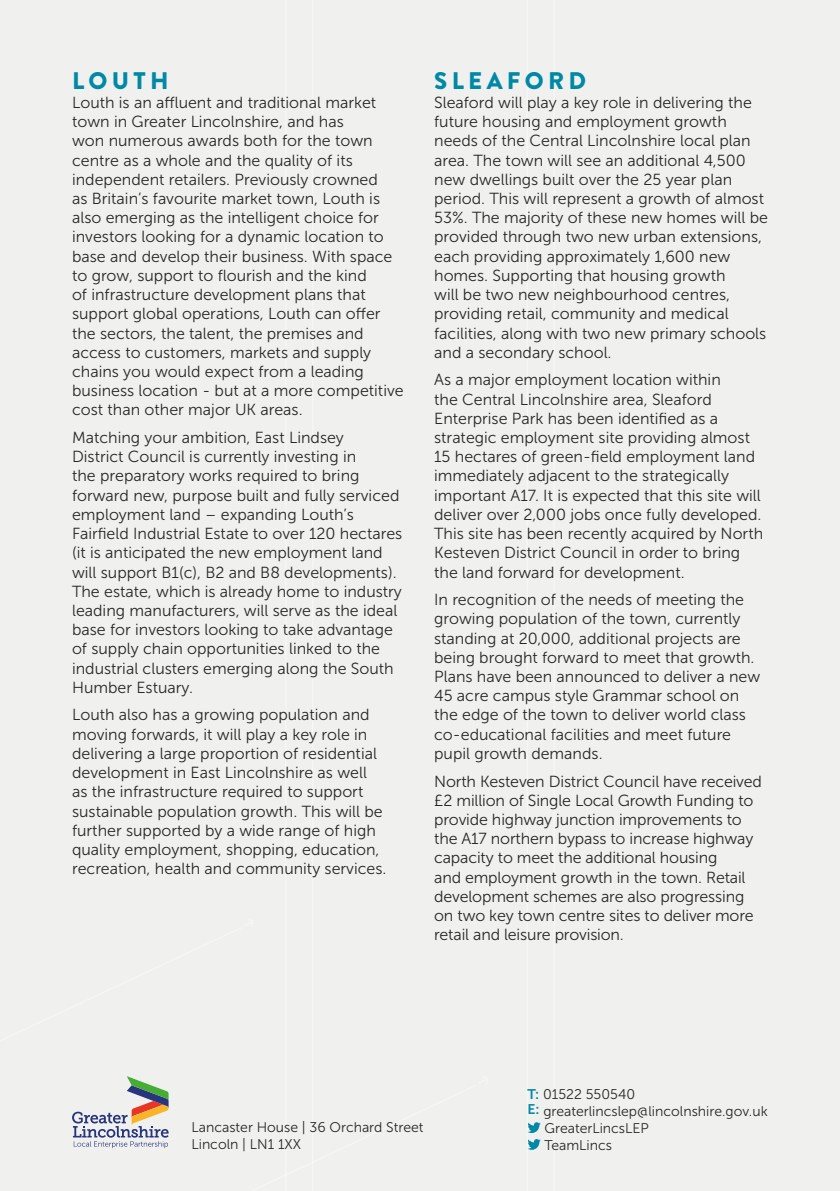
<style>
.page{position:relative;width:840px;height:1191px;background:#fff}
.page>*{position:absolute;margin:0;border:0;box-sizing:border-box;transform-origin:0 0}
.t1{font:900 24px "Brandon Grotesque";letter-spacing:.18em;color:#0089a6}
.t2{font:16px/19.2px "Museo Sans 300";color:#282827}
.t3{font:14px/16.8px "Museo Sans 300";color:#282827}
.s1{font-family:"Museo Sans 700";color:#0089a6}
</style>
<div class="page">
<div style="left:0;top:0;width:839px;height:1191px;background:#f0f0ef"></div>
<svg style="left:528px;top:1122px;width:12px;height:11px"></svg>
<svg style="left:527px;top:1139px;width:13px;height:10px"></svg>
<svg style="left:72px;top:1076px;width:97px;height:73px"></svg>
<h1 class="t1" style="left:72px;top:64px;width:98px">LOUTH</h1>
<p class="t2" style="left:72px;top:93px;width:333px">Louth is an affluent and traditional market town in Greater Lincolnshire, and has<br>won numerous awards both for the town centre as a whole and the quality of its independent retailers. Previously crowned<br>as Britain’s favourite market town, Louth is also emerging as the intelligent choice for investors looking for a dynamic location to base and develop their business. With space to grow, support to flourish and the kind<br>of infrastructure development plans that support global operations, Louth can offer the sectors, the talent, the premises and access to customers, markets and supply chains you would expect from a leading business location - but at a more competitive cost than other major UK areas.</p>
<p class="t2" style="left:72px;top:428px;width:331px">Matching your ambition, East Lindsey<br>District Council is currently investing in<br>the preparatory works required to bring forward new, purpose built and fully serviced employment land – expanding Louth’s Fairfield Industrial Estate to over 120 hectares (it is anticipated the new employment land will support B1(c), B2 and B8 developments).<br>The estate, which is already home to industry leading manufacturers, will serve as the ideal base for investors looking to take advantage of supply chain opportunities linked to the industrial clusters emerging along the South Humber Estuary.</p>
<p class="t2" style="left:72px;top:705px;width:316px">Louth also has a growing population and moving forwards, it will play a key role in delivering a large proportion of residential development in East Lincolnshire as well<br>as the infrastructure required to support sustainable population growth. This will be further supported by a wide range of high quality employment, shopping, education, recreation, health and community services.</p>
<h1 class="t1" style="left:434px;top:64px;width:153px">SLEAFORD</h1>
<p class="t2" style="left:434px;top:93px;width:335px">Sleaford will play a key role in delivering the future housing and employment growth needs of the Central Lincolnshire local plan area. The town will see an additional 4,500 new dwellings built over the 25 year plan period. This will represent a growth of almost 53%. The majority of these new homes will be provided through two new urban extensions, each providing approximately 1,600 new homes. Supporting that housing growth<br>will be two new neighbourhood centres, providing retail, community and medical facilities, along with two new primary schools and a secondary school.</p>
<p class="t2" style="left:434px;top:370px;width:330px">As a major employment location within<br>the Central Lincolnshire area, Sleaford Enterprise Park has been identified as a strategic employment site providing almost 15 hectares of green-field employment land immediately adjacent to the strategically important A17. It is expected that this site will deliver over 2,000 jobs once fully developed.<br>This site has been recently acquired by North Kesteven District Council in order to bring the land forward for development.</p>
<p class="t2" style="left:434px;top:590px;width:327px">In recognition of the needs of meeting the growing population of the town, currently standing at 20,000, additional projects are being brought forward to meet that growth.<br>Plans have been announced to deliver a new 45 acre campus style Grammar school on the edge of the town to deliver world class co-educational facilities and meet future pupil growth demands.</p>
<p class="t2" style="left:434px;top:771px;width:329px">North Kesteven District Council have received £2 million of Single Local Growth Funding to provide highway junction improvements to the A17 northern bypass to increase highway capacity to meet the additional housing<br>and employment growth in the town. Retail development schemes are also progressing on two key town centre sites to deliver more retail and leisure provision.</p>
<p class="t3" style="left:191px;top:1119px;width:233px">Lancaster House | 36 Orchard Street<br>Lincoln | LN1 1XX</p>
<p class="t3" style="left:527px;top:1086px;width:109px"><span class="s1">T:</span> 01522 550540</p>
<p class="t3" style="left:527px;top:1103px;width:241px"><span class="s1">E:</span> greaterlincslep@lincolnshire.gov.uk</p>
<p class="t3" style="left:544px;top:1119px;width:106px">GreaterLincsLEP</p>
<p class="t3" style="left:544px;top:1136px;width:69px">TeamLincs</p>
</div>
